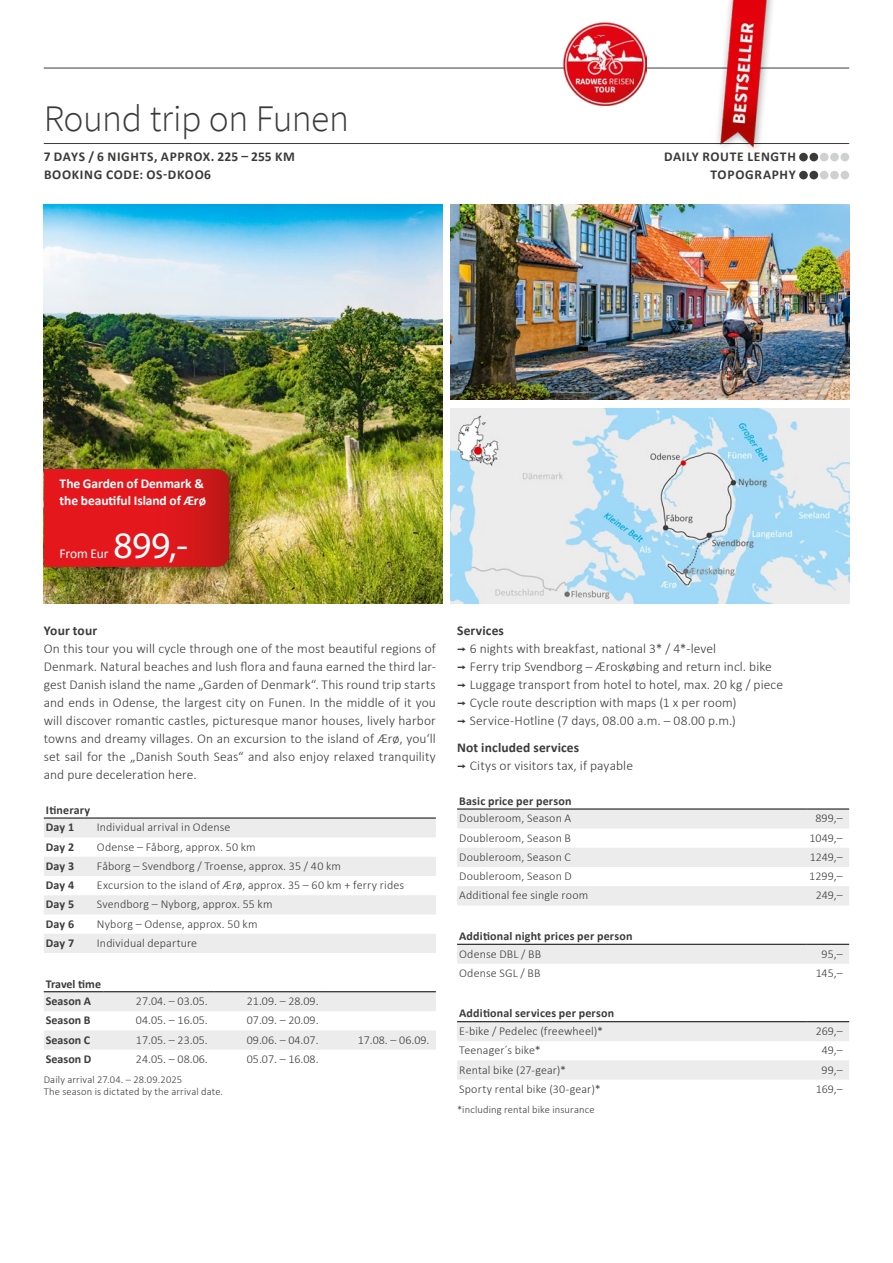
<style>
.page{position:relative;width:893px;height:1263px;background:#fff}
.page>*{position:absolute;margin:0;border:0;box-sizing:border-box;transform-origin:0 0}
.t1{font:300 37.5px "Source Sans Pro";letter-spacing:-.015em;color:#3b3b3a}
.t2{font:37.5px "Myriad Pro";color:#fff}
.t3{font:300 13.5px/18px "Calibri";letter-spacing:.005em;color:#3b3b3a}
.t4{font:700 13.5px/18px "Calibri";letter-spacing:.05em;color:#3b3b3a}
.t5{font:700 13.5px/17.2px "Calibri";letter-spacing:-.005em;color:#fff}
.t6{font:700 13.5px "Calibri";letter-spacing:.005em;color:#3b3b3a}
.t7{font:13.5px "Calibri";letter-spacing:-.01em;color:#fff}
.t8{font:300 12px "Calibri";letter-spacing:.01em;color:#3b3b3a}
.t9{font:700 12px/17.7px "Calibri";letter-spacing:.015em;color:#3b3b3a}
.t10{font:300 10.5px/12px "Calibri";letter-spacing:.015em;color:#3b3b3a}
.s1{font-weight:700}
.s2{font-family:"Interstate";font-weight:400}
</style>
<div class="page">
<img style="left:44px;top:204px;width:398px;height:400px">
<img style="left:451px;top:204px;width:398px;height:196px">
<img style="left:451px;top:408px;width:398px;height:196px">
<div style="left:40px;top:463px;width:205px;height:116px;background:#000;opacity:.45"></div>
<svg style="left:44px;top:469px;width:185px;height:98px;background:#dc171b"></svg>
<hr style="left:44px;top:143px;width:805px;height:1px;background:#3b3b3a">
<hr style="left:44px;top:68px;width:805px;height:1px;background:#3b3b3a">
<div style="left:799px;top:153px;width:9px;height:8px;background:#3b3b3a;border-radius:50%"></div>
<div style="left:809px;top:153px;width:9px;height:8px;background:#3b3b3a;border-radius:50%"></div>
<div style="left:820px;top:153px;width:8px;height:8px;background:#cfd0d0;border-radius:50%"></div>
<div style="left:830px;top:153px;width:9px;height:8px;background:#cfd0d0;border-radius:50%"></div>
<div style="left:840px;top:153px;width:9px;height:8px;background:#cfd0d0;border-radius:50%"></div>
<div style="left:799px;top:171px;width:9px;height:8px;background:#3b3b3a;border-radius:50%"></div>
<div style="left:809px;top:171px;width:9px;height:8px;background:#3b3b3a;border-radius:50%"></div>
<div style="left:820px;top:171px;width:8px;height:8px;background:#cfd0d0;border-radius:50%"></div>
<div style="left:830px;top:171px;width:9px;height:8px;background:#cfd0d0;border-radius:50%"></div>
<div style="left:840px;top:171px;width:9px;height:8px;background:#cfd0d0;border-radius:50%"></div>
<img style="left:564px;top:23px;width:83px;height:83px">
<img style="left:711px;top:0;width:68px;height:149px">
<svg style="left:44px;top:819px;width:392px;height:134px;fill:#ececed"></svg>
<hr style="left:44px;top:818px;width:51px;height:1px;background:#000">
<hr style="left:95px;top:818px;width:341px;height:1px;background:#000">
<svg style="left:44px;top:992px;width:392px;height:58px"></svg>
<hr style="left:44px;top:991px;width:59px;height:1px;background:#000">
<hr style="left:103px;top:991px;width:111px;height:1px;background:#000">
<hr style="left:214px;top:991px;width:111px;height:1px;background:#000">
<hr style="left:325px;top:991px;width:111px;height:1px;background:#000">
<svg style="left:457px;top:810px;width:392px;height:95px"></svg>
<hr style="left:457px;top:809px;width:349px;height:1px;background:#000">
<hr style="left:806px;top:809px;width:43px;height:1px;background:#000">
<div style="left:457px;top:945px;width:392px;height:19px;background:#ececed"></div>
<hr style="left:457px;top:944px;width:349px;height:1px;background:#000">
<hr style="left:806px;top:944px;width:43px;height:1px;background:#000">
<svg style="left:457px;top:1022px;width:392px;height:58px"></svg>
<hr style="left:457px;top:1021px;width:349px;height:1px;background:#000">
<hr style="left:806px;top:1021px;width:43px;height:1px;background:#000">
<h1 class="t1" style="left:44px;top:96px;width:307px">Round trip on Funen</h1>
<p class="t4" style="left:44px;top:147px;width:253px">7 DAYS / 6 NIGHTS, APPROX. 225 – 255 KM<br>BOOKING CODE: OS-DKOO6</p>
<p class="t4" style="left:664px;top:147px;width:133px;text-align:right">DAILY ROUTE LENGTH<br>TOPOGRAPHY</p>
<p class="t5" style="left:60px;top:474px;width:148px">The Garden of Denmark &amp; the beautiful Island of Ærø</p>
<h1 class="t2" style="left:114px;top:522px;width:76px">899,-</h1>
<p class="t7" style="left:60px;top:544px;width:50px">From Eur</p>
<p class="t6" style="left:44px;top:621px;width:55px">Your tour</p>
<p class="t3" style="left:44px;top:640px;width:394px;text-align:justify">On this tour you will cycle through one of the most beautiful regions of Denmark. Natural beaches and lush flora and fauna earned the third lar&shy;gest Danish island the name „Garden of Denmark“. This round trip starts and ends in Odense, the largest city on Funen. In the middle of it you will discover romantic castles, picturesque manor houses, lively harbor towns and dreamy villages. On an excursion to the island of Ærø, you‘ll set sail for the „Danish South Seas“ and also enjoy relaxed tranquility and pure deceleration here.</p>
<p class="t9" style="left:46px;top:800px;width:46px">Itinerary<br>Day 1</p>
<p class="t8" style="left:97px;top:820px;width:135px">Individual arrival in Odense</p>
<p class="t9" style="left:46px;top:837px;width:30px">Day 2</p>
<p class="t8" style="left:97px;top:839px;width:160px">Odense – Fåborg, approx. 50 km</p>
<p class="t9" style="left:46px;top:857px;width:30px">Day 3</p>
<p class="t8" style="left:97px;top:858px;width:246px">Fåborg – Svendborg / Troense, approx. 35 / 40 km</p>
<p class="t9" style="left:46px;top:876px;width:30px">Day 4</p>
<p class="t8" style="left:97px;top:878px;width:309px">Excursion to the island of Ærø, approx. 35 – 60 km + ferry rides</p>
<p class="t9" style="left:46px;top:895px;width:30px">Day 5</p>
<p class="t8" style="left:97px;top:897px;width:177px">Svendborg – Nyborg, approx. 55 km</p>
<p class="t9" style="left:46px;top:914px;width:30px">Day 6</p>
<p class="t8" style="left:97px;top:916px;width:162px">Nyborg – Odense, approx. 50 km</p>
<p class="t9" style="left:46px;top:934px;width:30px">Day 7</p>
<p class="t8" style="left:97px;top:935px;width:102px">Individual departure</p>
<p class="t9" style="left:46px;top:974px;width:57px">Travel time<br>Season A</p>
<p class="t8" style="left:136px;top:994px;width:73px">27.04. – 03.05.</p>
<p class="t8" style="left:247px;top:994px;width:73px">21.09. – 28.09.</p>
<p class="t9" style="left:46px;top:1011px;width:46px">Season B</p>
<p class="t8" style="left:136px;top:1013px;width:73px">04.05. – 16.05.</p>
<p class="t8" style="left:247px;top:1013px;width:73px">07.09. – 20.09.</p>
<p class="t9" style="left:46px;top:1030px;width:46px">Season C</p>
<p class="t8" style="left:136px;top:1032px;width:73px">17.05. – 23.05.</p>
<p class="t8" style="left:247px;top:1032px;width:73px">09.06. – 04.07.</p>
<p class="t8" style="left:358px;top:1032px;width:73px">17.08. – 06.09.</p>
<p class="t9" style="left:46px;top:1050px;width:47px">Season D</p>
<p class="t8" style="left:136px;top:1051px;width:73px">24.05. – 08.06.</p>
<p class="t8" style="left:247px;top:1051px;width:73px">05.07. – 16.08.</p>
<p class="t10" style="left:44px;top:1074px;width:181px">Daily arrival 27.04. – 28.09.2025<br>The season is dictated by the arrival date.</p>
<p class="t3" style="left:457px;top:622px;width:327px"><span class="s1">Services<br></span><span class="s2">¬</span> 6 nights with breakfast, national 3* / 4*-level<br><span class="s2">¬</span> Ferry trip Svendborg – Æroskøbing and return incl. bike <span class="s2">¬</span> Luggage transport from hotel to hotel, max. 20 kg / piece <span class="s2">¬</span> Cycle route description with maps (1 x per room)<br><span class="s2">¬</span> Service-Hotline (7 days, 08.00 a.m. – 08.00 p.m.)</p>
<p class="t3" style="left:457px;top:739px;width:177px"><span class="s1">Not included services<br></span><span class="s2">¬</span> Citys or visitors tax, if payable</p>
<p class="t9" style="left:459px;top:791px;width:114px">Basic price per person</p>
<p class="t8" style="left:459px;top:811px;width:114px">Doubleroom, Season A</p>
<p class="t8" style="left:815px;top:811px;width:29px">899,–</p>
<p class="t8" style="left:459px;top:830px;width:113px">Doubleroom, Season B</p>
<p class="t8" style="left:809px;top:830px;width:35px">1049,–</p>
<p class="t8" style="left:459px;top:849px;width:113px">Doubleroom, Season C</p>
<p class="t8" style="left:810px;top:849px;width:35px">1249,–</p>
<p class="t8" style="left:459px;top:869px;width:114px">Doubleroom, Season D</p>
<p class="t8" style="left:809px;top:869px;width:35px">1299,–</p>
<p class="t8" style="left:459px;top:888px;width:130px">Additional fee single room</p>
<p class="t8" style="left:816px;top:888px;width:28px">249,–</p>
<p class="t9" style="left:459px;top:927px;width:175px">Additional night prices per person</p>
<p class="t8" style="left:459px;top:946px;width:83px">Odense DBL / BB</p>
<p class="t8" style="left:822px;top:946px;width:23px">95,–</p>
<p class="t8" style="left:459px;top:965px;width:83px">Odense SGL / BB</p>
<p class="t8" style="left:816px;top:965px;width:29px">145,–</p>
<p class="t9" style="left:459px;top:1004px;width:156px">Additional services per person</p>
<p class="t8" style="left:459px;top:1024px;width:145px">E-bike / Pedelec (freewheel)*</p>
<p class="t8" style="left:816px;top:1024px;width:29px">269,–</p>
<p class="t8" style="left:459px;top:1043px;width:83px">Teenager´s bike*</p>
<p class="t8" style="left:822px;top:1043px;width:22px">49,–</p>
<p class="t8" style="left:459px;top:1062px;width:108px">Rental bike (27-gear)*</p>
<p class="t8" style="left:822px;top:1062px;width:23px">99,–</p>
<p class="t8" style="left:459px;top:1081px;width:143px">Sporty rental bike (30-gear)*</p>
<p class="t8" style="left:816px;top:1081px;width:29px">169,–</p>
<p class="t10" style="left:457px;top:1104px;width:139px">*including rental bike insurance</p>
</div>
